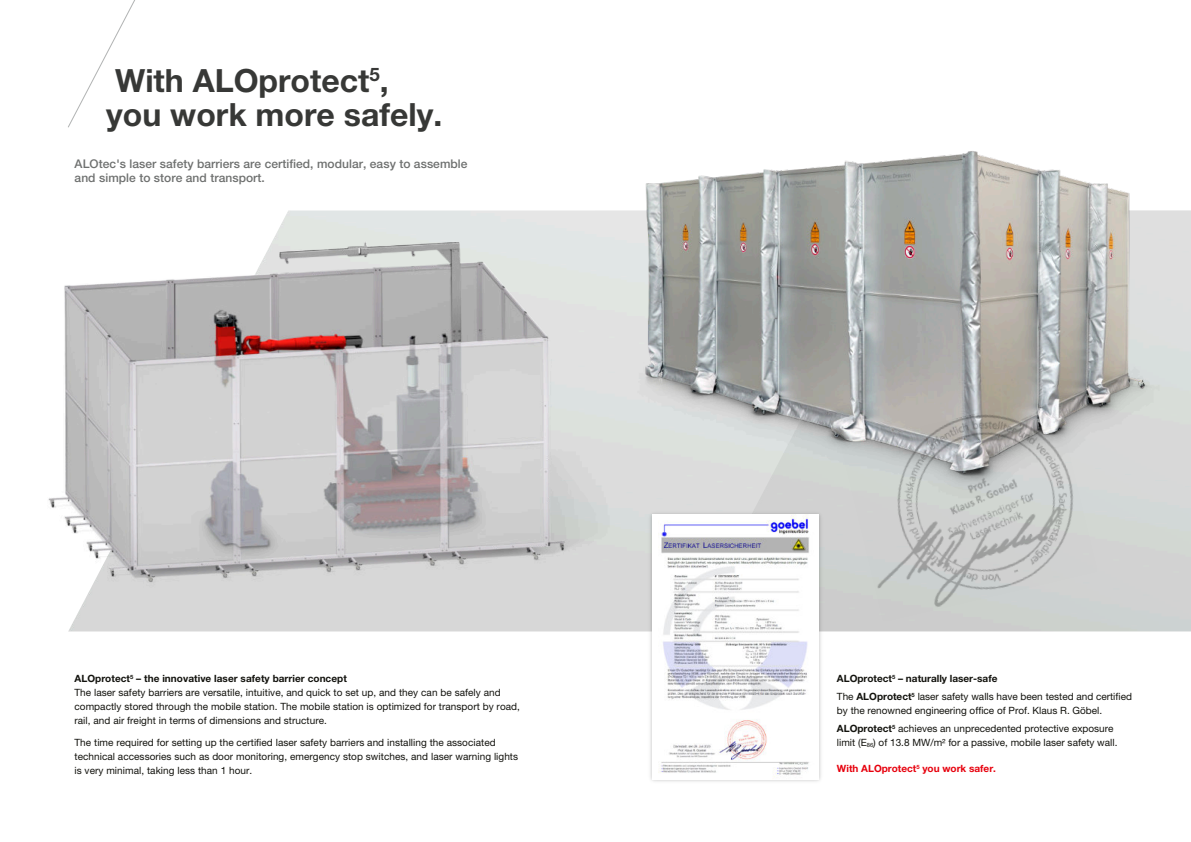
<style>
.page{position:relative;width:1191px;height:842px;background:#fff}
.page>*{position:absolute;margin:0;border:0;box-sizing:border-box;transform-origin:0 0}
.t1{font:700 32px "Helvetica Neue";color:#373836}
.t2{font:700 18.7px "Helvetica Neue";color:#373836}
.t3{font:500 12px "Helvetica Neue";letter-spacing:.005em;color:#6e706f}
.t4{font:10px "Helvetica Neue";letter-spacing:.005em;color:#12120d}
.t5{font:700 10px "Helvetica Neue";color:#12120d}
.t6{font:700 10px "Helvetica Neue";color:#e7000d}
.t7{font:700 5.8px "Helvetica Neue";color:#12120d}
.t8{font:5.8px "Helvetica Neue";color:#12120d}
.t9{font:700 5.8px "Helvetica Neue";color:#e7000d}
.s1{font-weight:400}
</style>
<div class="page">
<div style="left:690px;top:508px;width:501px;height:123px;background:#d1d2d2"></div>
<svg style="left:68px;top:0;width:67px;height:128px"></svg>
<img style="left:48px;top:239px;width:611px;height:379px">
<img style="left:647px;top:510px;width:176px;height:272px">
<img style="left:652px;top:515px;width:167px;height:265px">
<img style="left:596px;top:151px;width:595px;height:357px">
<img style="left:841px;top:395px;width:256px;height:226px">
<p class="t2" style="left:369px;top:68px;width:12px">5</p>
<p class="t1" style="left:106px;top:103px;width:337px">you work more safely.</p>
<p class="t3" style="left:75px;top:160px;width:394px">ALOtec's laser safety barriers are certified, modular, easy to assemble</p>
<p class="t3" style="left:75px;top:174px;width:192px">and simple to store and transport.</p>
<p class="t1" style="left:115px;top:69px;width:275px">With ALOprotect ,</p>
<p class="t5" style="left:74px;top:675px;width:57px">ALOprotect</p>
<p class="t7" style="left:130px;top:675px;width:5px">5</p>
<p class="t5" style="left:136px;top:675px;width:212px">– the innovative laser safety barrier concept</p>
<p class="t4" style="left:74px;top:689px;width:428px">The laser safety barriers are versatile, intuitive, and quick to set up, and they can be safely and</p>
<p class="t4" style="left:74px;top:703px;width:447px">compactly stored through the mobile station. The mobile station is optimized for transport by road,</p>
<p class="t4" style="left:74px;top:717px;width:254px">rail, and air freight in terms of dimensions and structure.</p>
<p class="t4" style="left:74px;top:739px;width:423px">The time required for setting up the certified laser safety barriers and installing the associated</p>
<p class="t4" style="left:74px;top:753px;width:445px">technical accessories such as door monitoring, emergency stop switches, and laser warning lights</p>
<p class="t4" style="left:74px;top:767px;width:179px">is very minimal, taking less than 1 hour.</p>
<p class="t5" style="left:837px;top:675px;width:57px">ALOprotect</p>
<p class="t7" style="left:892px;top:675px;width:5px">5</p>
<p class="t5" style="left:898px;top:675px;width:101px">– naturally laser-safe</p>
<p class="t5" style="left:837px;top:693px;width:76px"><span class="s1">The</span> ALOprotect</p>
<p class="t7" style="left:911px;top:693px;width:5px">5</p>
<p class="t4" style="left:917px;top:693px;width:216px">laser safety walls have been tested and certified</p>
<p class="t4" style="left:837px;top:707px;width:267px">by the renowned engineering office of Prof. Klaus R. Göbel.</p>
<p class="t5" style="left:837px;top:725px;width:57px">ALOprotect</p>
<p class="t7" style="left:892px;top:725px;width:5px">5</p>
<p class="t4" style="left:898px;top:725px;width:217px">achieves an unprecedented protective exposure</p>
<p class="t4" style="left:837px;top:739px;width:31px">limit (E</p>
<p class="t8" style="left:866px;top:742px;width:8px">86</p>
<p class="t4" style="left:873px;top:739px;width:246px">) of 13.8 MW/m² for a passive, mobile laser safety wall.</p>
<p class="t6" style="left:837px;top:765px;width:81px">With ALOprotect</p>
<p class="t9" style="left:916px;top:765px;width:5px">5</p>
<p class="t6" style="left:922px;top:765px;width:75px">you work safer.</p>
</div>
